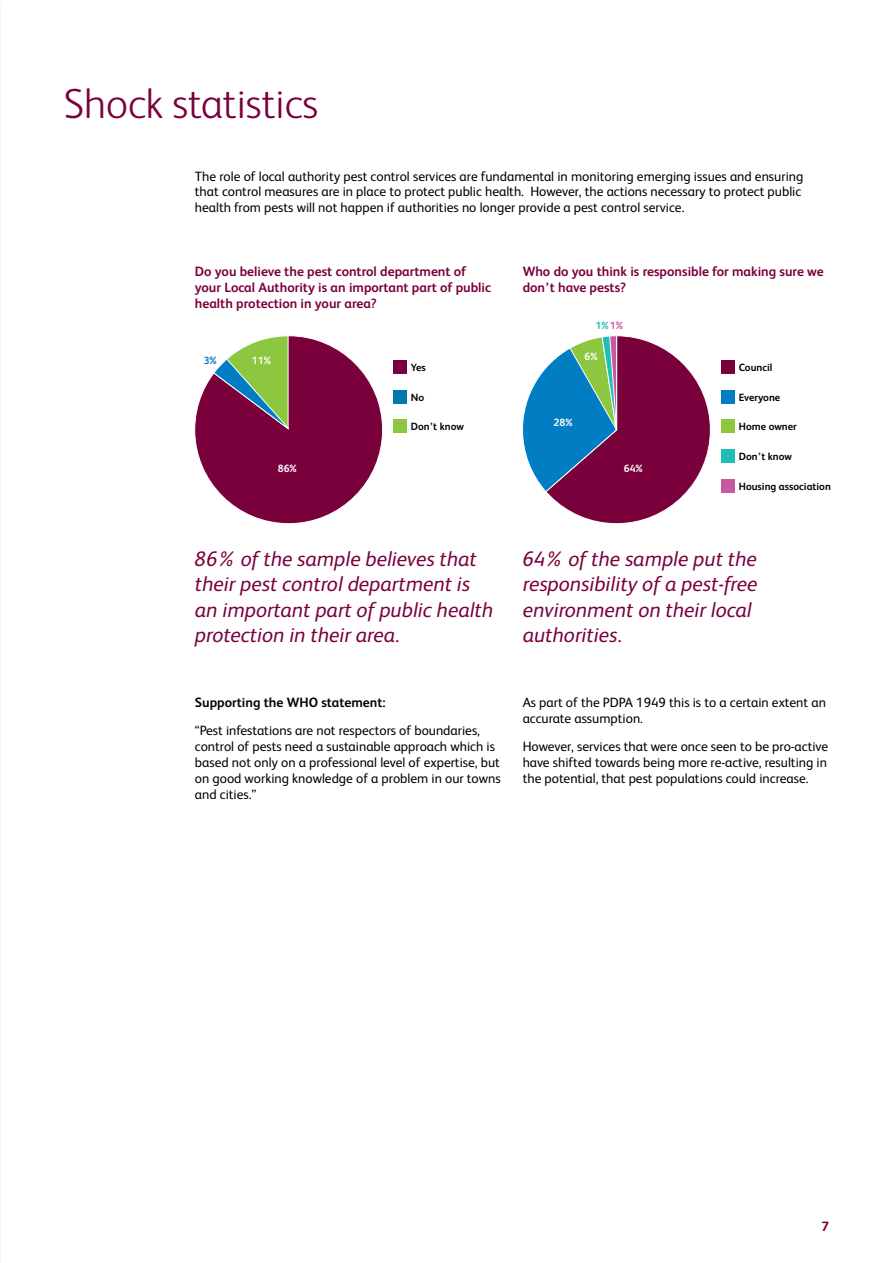
<style>
.page{position:relative;width:893px;height:1263px;background:#fff}
.page>*{position:absolute;margin:0;border:0;box-sizing:border-box;transform-origin:0 0}
.t1{font:300 42px "FS Albert";color:#7a003c}
.t2{font:italic 21px/25.5px "FS Albert";color:#7a003c}
.t3{font:13.5px/15.8px "FS Albert";color:#000}
.t4{font:700 13.5px/15.8px "FS Albert";color:#7a003c}
.t5{font:700 13.5px "FS Albert";color:#000}
.t6{font:700 10.5px "FS Albert";color:#000}
.t7{font:700 10.5px "FS Albert";color:#fff}
.t8{font:700 10.5px "FS Albert";color:#22bcb9}
.t9{font:700 10.5px "FS Albert";color:#007dc3}
.s1{color:#c859a1}
</style>
<div class="page">
<div style="left:195px;top:336px;width:188px;height:188px;background:#7a003c;border-radius:50%"></div>
<div style="left:522px;top:336px;width:188px;height:188px;background:#7a003c;border-radius:50%"></div>
<svg style="left:213px;top:335px;width:76px;height:94px"></svg>
<div style="left:393px;top:360px;width:14px;height:13px;background:#7a003c"></div>
<div style="left:721px;top:360px;width:13px;height:13px;background:#7a003c"></div>
<div style="left:393px;top:390px;width:14px;height:13px;background:#0078ae"></div>
<div style="left:721px;top:390px;width:13px;height:13px;background:#007dc3"></div>
<div style="left:721px;top:420px;width:13px;height:13px;background:#8dc63f"></div>
<div style="left:721px;top:449px;width:13px;height:14px;background:#22bcb9"></div>
<div style="left:393px;top:420px;width:14px;height:13px;background:#8dc63f"></div>
<div style="left:721px;top:479px;width:13px;height:13px;background:#c859a1"></div>
<svg style="left:522px;top:335px;width:95px;height:157px"></svg>
<h1 class="t1" style="left:64px;top:80px;width:256px">Shock statistics</h1>
<p class="t3" style="left:195px;top:168px;width:610px">The role of local authority pest control services are fundamental in monitoring emerging issues and ensuring that control measures are in place to protect public health. However, the actions necessary to protect public health from pests will not happen if authorities no longer provide a pest control service.</p>
<p class="t4" style="left:195px;top:264px;width:298px">Do you believe the pest control department of your Local Authority is an important part of public health protection in your area?</p>
<p class="t4" style="left:523px;top:264px;width:303px">Who do you think is responsible for making sure we don’t have pests?</p>
<p class="t8" style="left:595px;top:320px;width:29px">1%<span class="s1">1%</span></p>
<p class="t9" style="left:204px;top:355px;width:15px">3%</p>
<p class="t7" style="left:252px;top:355px;width:20px">11%</p>
<p class="t6" style="left:411px;top:362px;width:17px">Yes</p>
<p class="t6" style="left:411px;top:391px;width:15px">No</p>
<p class="t6" style="left:411px;top:421px;width:55px">Don’t know</p>
<p class="t7" style="left:584px;top:350px;width:15px">6%</p>
<p class="t7" style="left:554px;top:417px;width:20px">28%</p>
<p class="t7" style="left:278px;top:463px;width:20px">86%</p>
<p class="t7" style="left:624px;top:463px;width:20px">64%</p>
<p class="t6" style="left:739px;top:362px;width:35px">Council</p>
<p class="t6" style="left:739px;top:391px;width:43px">Everyone</p>
<p class="t6" style="left:739px;top:421px;width:60px">Home owner</p>
<p class="t6" style="left:739px;top:450px;width:55px">Don’t know</p>
<p class="t6" style="left:739px;top:480px;width:94px">Housing association</p>
<h2 class="t2" style="left:195px;top:546px;width:300px">86% of the sample believes that their pest control department is an important part of public health protection in their area.</h2>
<h2 class="t2" style="left:523px;top:546px;width:236px">64% of the sample put the responsibility of a pest-free environment on their local authorities.</h2>
<p class="t5" style="left:195px;top:695px;width:192px">Supporting the WHO statement:</p>
<p class="t3" style="left:195px;top:723px;width:307px">“Pest infestations are not respectors of boundaries, control of pests need a sustainable approach which is based not only on a professional level of expertise, but on good working knowledge of a problem in our towns and cities.”</p>
<p class="t3" style="left:523px;top:694px;width:305px">As part of the PDPA 1949 this is to a certain extent an accurate assumption.</p>
<p class="t3" style="left:523px;top:739px;width:307px;text-align:justify">However, services that were once seen to be pro-active have shifted towards being more re-active, resulting in the potential, that pest populations could increase.</p>
<p class="t4" style="left:822px;top:1218px;width:9px">7</p>
</div>
